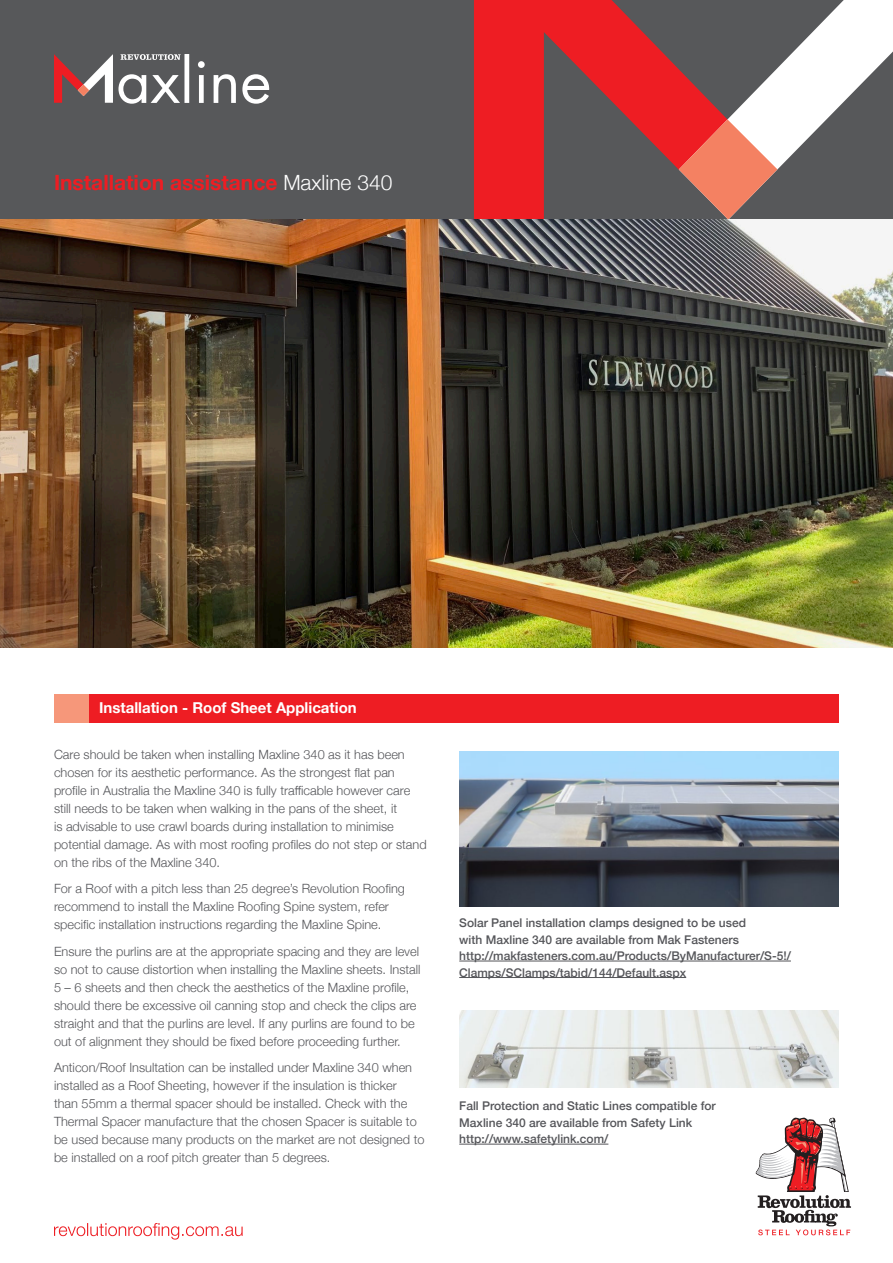
<style>
.page{position:relative;width:893px;height:1263px;background:#fff}
.page>*{position:absolute;margin:0;border:0;box-sizing:border-box;transform-origin:0 0}
.t1{font:700 21px "Helvetica Neue";color:#ee1d23}
.t2{font:700 15px "Helvetica Neue";color:#fff}
.t3{font:300 12.75px/18px "Helvetica Neue";color:#55565a}
.t4{font:500 12px/16.5px "Helvetica Neue";color:#55565a}
.s1{font-weight:300;color:#fff}
</style>
<div class="page">
<div style="left:54px;top:694px;width:785px;height:29px;background:#ee1d23"></div>
<div style="left:54px;top:694px;width:34px;height:29px;background:#f6977a"></div>
<div style="left:0;top:0;width:893px;height:219px;background:#57585a"></div>
<svg style="left:474px;top:0;width:205px;height:219px;fill:#ee1d23"></svg>
<svg style="left:679px;top:0;width:214px;height:170px"></svg>
<svg style="left:679px;top:119px;width:98px;height:100px"></svg>
<svg style="left:54px;top:54px;width:216px;height:50px"></svg>
<img style="left:0;top:219px;width:893px;height:428px">
<img style="left:459px;top:751px;width:380px;height:155px">
<img style="left:459px;top:1011px;width:380px;height:76px">
<hr style="left:459px;top:961px;width:332px;height:1px;background:#55565a">
<hr style="left:459px;top:977px;width:227px;height:1px;background:#55565a">
<hr style="left:459px;top:1144px;width:149px;height:1px;background:#55565a">
<svg style="left:54px;top:1223px;width:189px;height:16px"></svg>
<svg style="left:756px;top:1117px;width:95px;height:118px"></svg>
<p class="t1" style="left:54px;top:166px;width:340px">Installation assistance <span class="s1">Maxline 340</span></p>
<p class="t2" style="left:99px;top:696px;width:259px">Installation - Roof Sheet Application</p>
<p class="t3" style="left:54px;top:744px;width:374px">Care should be taken when installing Maxline 340 as it has been chosen for its aesthetic performance. As the strongest flat pan profile in Australia the Maxline 340 is fully trafficable however care still needs to be taken when walking in the pans of the sheet, it<br>is advisable to use crawl boards during installation to minimise potential damage. As with most roofing profiles do not step or stand on the ribs of the Maxline 340.</p>
<p class="t3" style="left:54px;top:879px;width:352px">For a Roof with a pitch less than 25 degree’s Revolution Roofing recommend to install the Maxline Roofing Spine system, refer specific installation instructions regarding the Maxline Spine.</p>
<p class="t3" style="left:54px;top:941px;width:368px">Ensure the purlins are at the appropriate spacing and they are level so not to cause distortion when installing the Maxline sheets. Install 5 – 6 sheets and then check the aesthetics of the Maxline profile, should there be excessive oil canning stop and check the clips are straight and that the purlins are level. If any purlins are found to be out of alignment they should be fixed before proceeding further.</p>
<p class="t3" style="left:54px;top:1058px;width:372px">Anticon/Roof Insultation can be installed under Maxline 340 when installed as a Roof Sheeting, however if the insulation is thicker<br>than 55mm a thermal spacer should be installed. Check with the Thermal Spacer manufacture that the chosen Spacer is suitable to be used because many products on the market are not designed to be installed on a roof pitch greater than 5 degrees.</p>
<p class="t4" style="left:459px;top:914px;width:288px">Solar Panel installation clamps designed to be used with Maxline 340 are available from Mak Fasteners</p>
<p class="t4" style="left:459px;top:947px;width:333px">http://makfasteners.com.au/Products/ByManufacturer/S-5!/<br>Clamps/SClamps/tabid/144/Default.aspx</p>
<p class="t4" style="left:459px;top:1097px;width:258px">Fall Protection and Static Lines compatible for<br>Maxline 340 are available from Safety Link</p>
<p class="t4" style="left:459px;top:1130px;width:151px">http://www.safetylink.com/</p>
</div>
